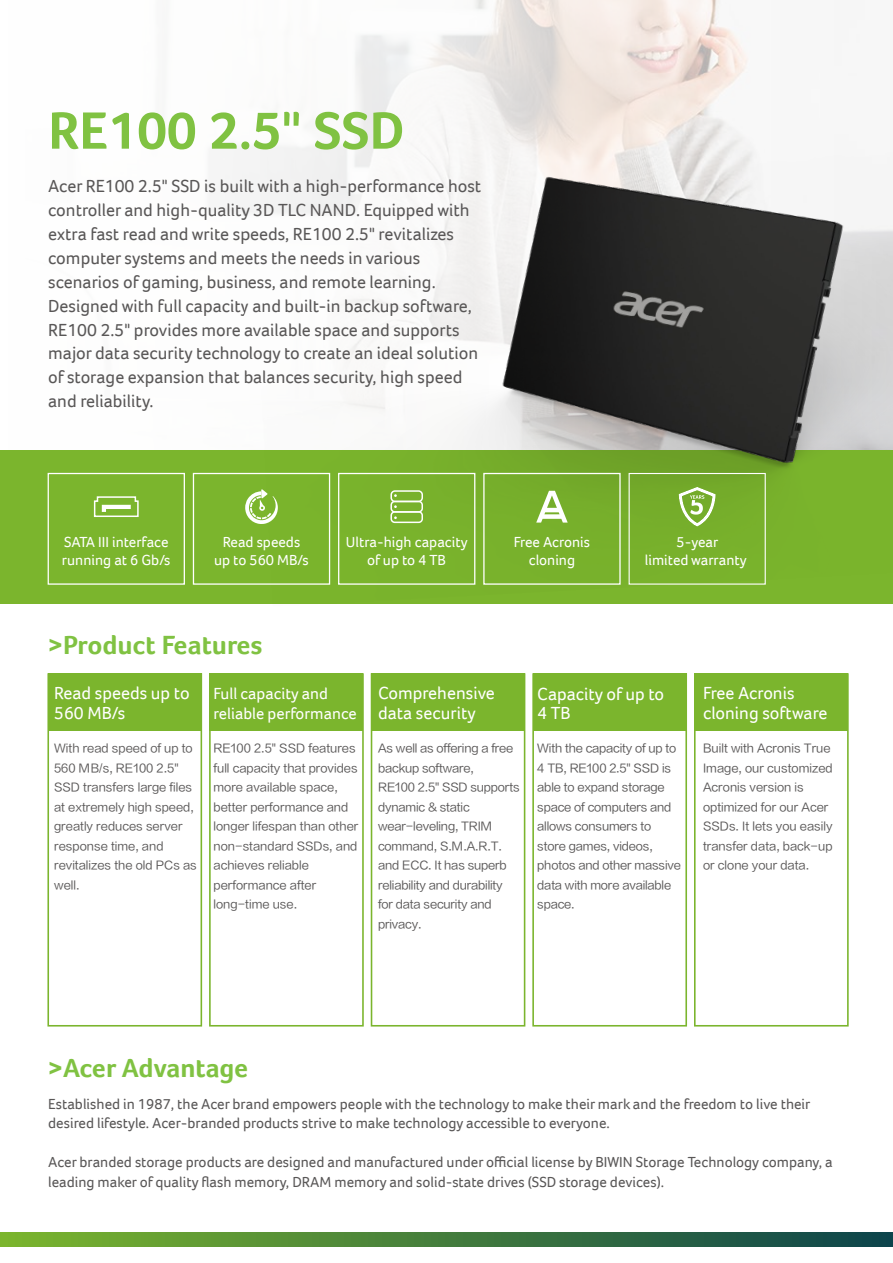
<style>
.page{position:relative;width:893px;height:1263px;background:#fff}
.page>*{position:absolute;margin:0;border:0;box-sizing:border-box;transform-origin:0 0}
.t1{font:700 54px "Acer Foco";color:#80c242}
.t2{font:700 27px "Acer Foco";color:#80c242}
.t3{font:18px/24px "Acer Foco";color:#595757}
.t4{font:18px/19.5px "Acer Foco";color:#fff}
.t5{font:16.5px/19.5px "Acer Foco";color:#fff}
.t6{font:15px/19.5px "Acer Foco";color:#595757}
.t7{font:15px/18px "Acer Foco";color:#fff;text-align:center}
.t8{font:11.25px/19.5px "FZLTHJW GB1 0";color:#595757}
</style>
<div class="page">
<div style="left:0;top:451px;width:893px;height:153px;background:#7bb52d"></div>
<svg style="left:0;top:1232px;width:893px;height:14px;background:#437c3c"></svg>
<img style="left:244px;top:34px;width:649px;height:551px">
<svg style="left:678px;top:392px;width:39px;height:136px"></svg>
<div style="left:629px;top:473px;width:137px;height:112px;border:1px solid #fff"></div>
<svg style="left:245px;top:489px;width:33px;height:35px"></svg>
<div style="left:193px;top:473px;width:137px;height:112px;border:1px solid #fff"></div>
<div style="left:483px;top:473px;width:138px;height:112px;border:1px solid #fff"></div>
<svg style="left:536px;top:491px;width:32px;height:32px"></svg>
<div style="left:390px;top:490px;width:33px;height:12px;border:2px solid #fff;border-radius:4px"></div>
<div style="left:390px;top:501px;width:33px;height:12px;border:2px solid #fff;border-radius:4px"></div>
<div style="left:390px;top:511px;width:33px;height:12px;border:2px solid #fff;border-radius:4px"></div>
<div style="left:338px;top:473px;width:137px;height:112px;border:1px solid #fff"></div>
<div style="left:48px;top:473px;width:137px;height:112px;border:1px solid #fff"></div>
<svg style="left:93px;top:496px;width:46px;height:21px"></svg>
<div style="left:48px;top:674px;width:153px;height:57px;background:#7bb52d"></div>
<div style="left:210px;top:674px;width:153px;height:57px;background:#7bb52d"></div>
<div style="left:371px;top:674px;width:154px;height:57px;background:#7bb52d"></div>
<div style="left:533px;top:674px;width:153px;height:57px;background:#7bb52d"></div>
<div style="left:47px;top:673px;width:155px;height:353px;border:2px solid #7bb52d"></div>
<div style="left:532px;top:673px;width:155px;height:353px;border:2px solid #7bb52d"></div>
<div style="left:371px;top:673px;width:154px;height:353px;border:2px solid #7bb52d"></div>
<div style="left:209px;top:673px;width:155px;height:353px;border:2px solid #7bb52d"></div>
<div style="left:695px;top:674px;width:153px;height:57px;background:#7bb52d"></div>
<div style="left:694px;top:673px;width:155px;height:353px;border:2px solid #7bb52d"></div>
<h1 class="t1" style="left:48px;top:99px;width:358px">RE100 2.5" SSD</h1>
<p class="t3" style="left:48px;top:173px;width:435px">Acer RE100 2.5" SSD is built with a high-performance host controller and high-quality 3D TLC NAND. Equipped with extra fast read and write speeds, RE100 2.5" revitalizes computer systems and meets the needs in various scenarios of gaming, business, and remote learning.<br>Designed with full capacity and built-in backup software, RE100 2.5" provides more available space and supports major data security technology to create an ideal solution of storage expansion that balances security, high speed and reliability.</p>
<h3 class="t7" style="left:62px;top:533px;width:110px;text-align:left">SATA III interface running at 6 Gb/s</h3>
<h3 class="t7" style="left:214px;top:533px;width:96px">Read speeds up to 560 MB/s</h3>
<h3 class="t7" style="left:514px;top:533px;width:78px">Free Acronis cloning</h3>
<h3 class="t7" style="left:346px;top:533px;width:123px">Ultra-high capacity of up to 4 TB</h3>
<h2 class="t2" style="left:48px;top:629px;width:216px">&gt;Product Features</h2>
<h3 class="t7" style="left:645px;top:533px;width:104px">5-year<br>limited warranty</h3>
<h3 class="t4" style="left:378px;top:683px;width:118px">Comprehensive data security</h3>
<h3 class="t4" style="left:54px;top:683px;width:137px">Read speeds up to<br>560 MB/s</h3>
<h3 class="t4" style="left:537px;top:684px;width:128px">Capacity of up to<br>4 TB</h3>
<h3 class="t5" style="left:214px;top:684px;width:145px">Full capacity and reliable performance</h3>
<h3 class="t4" style="left:703px;top:683px;width:126px">Free Acronis cloning software</h3>
<p class="t8" style="left:54px;top:739px;width:144px">With read speed of up to<br>560 MB/s, RE100 2.5"<br>SSD transfers large files at extremely high speed, greatly reduces server response time, and revitalizes the old PCs as well.</p>
<p class="t8" style="left:214px;top:739px;width:146px">RE100 2.5" SSD features full capacity that provides more available space, better performance and longer lifespan than other non-standard SSDs, and achieves reliable performance after long-time use.</p>
<p class="t8" style="left:378px;top:739px;width:143px">As well as offering a free backup software,<br>RE100 2.5" SSD supports dynamic &amp; static wear-leveling, TRIM command, S.M.A.R.T. and ECC. It has superb reliability and durability for data security and privacy.</p>
<p class="t8" style="left:537px;top:739px;width:145px">With the capacity of up to<br>4 TB, RE100 2.5" SSD is able to expand storage space of computers and allows consumers to store games, videos, photos and other massive data with more available space.</p>
<p class="t8" style="left:703px;top:739px;width:131px">Built with Acronis True<br>Image, our customized<br>Acronis version is optimized for our Acer<br>SSDs. It lets you easily transfer data, back-up or clone your data.</p>
<h2 class="t2" style="left:48px;top:1052px;width:202px">&gt;Acer Advantage</h2>
<h3 class="t6" style="left:48px;top:1094px;width:764px">Established in 1987, the Acer brand empowers people with the technology to make their mark and the freedom to live their desired lifestyle. Acer-branded products strive to make technology accessible to everyone.</h3>
<h3 class="t6" style="left:48px;top:1152px;width:786px">Acer branded storage products are designed and manufactured under official license by BIWIN Storage Technology company, a leading maker of quality flash memory, DRAM memory and solid-state drives (SSD storage devices).</h3>
</div>
